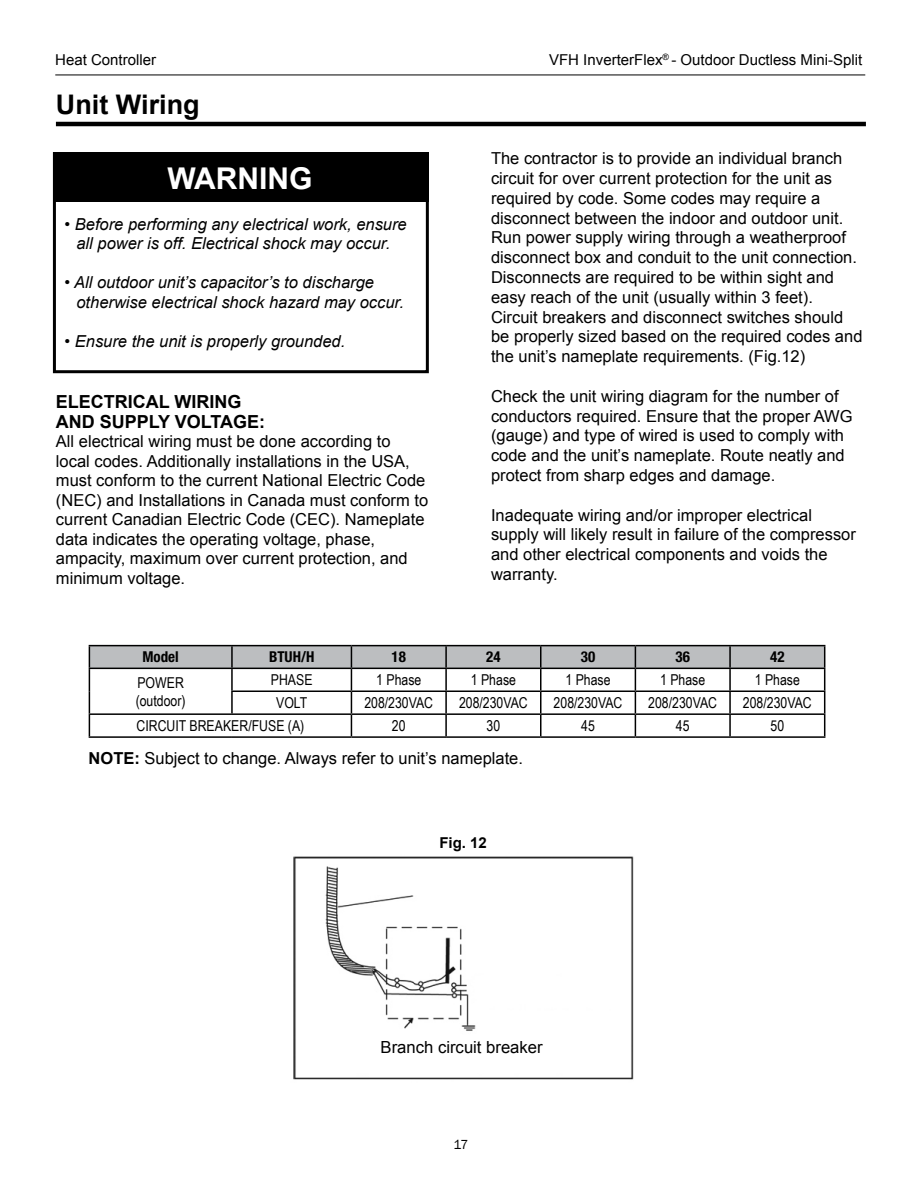
<style>
.page{position:relative;width:918px;height:1188px;background:#fff}
.page>*{position:absolute;margin:0;border:0;box-sizing:border-box;transform-origin:0 0}
.t1{font:700 30px "Arial";color:#fff}
.t2{font:700 27px "Arial";color:#000}
.t3{font:700 18px/19.5px "Arial";color:#000}
.t4{font:16.65px "Arial";color:#000}
.t5{font:16.5px/19.8px "Arial";color:#000}
.t6{font:italic 16.5px/19.5px "Arial";color:#000;text-align:center}
.t7{font:15px/18px "Arial Narrow";color:#000}
.t8{font:15px "Arial";color:#000}
.t9{font:700 condensed 15px "Helvetica Neue LT Pro";color:#000}
.t10{font:700 15px "Arial";color:#000}
.t11{font:13.5px "Franklin Gothic";color:#000}
.s1{font-weight:700}
</style>
<div class="page">
<hr style="left:55px;top:75px;width:810px;height:1px;background:#000">
<hr style="left:56px;top:122px;width:810px;height:4px;background:#000">
<div style="left:53px;top:152px;width:376px;height:49px;background:#000"></div>
<div style="left:53px;top:152px;width:376px;height:221px;border:3px solid #000"></div>
<img style="left:293px;top:856px;width:341px;height:224px">
<div style="left:305px;top:1041px;width:313px;height:32px;background:#fff"></div>
<hr style="left:89px;top:645px;width:143px;height:1px;background:#000">
<hr style="left:232px;top:645px;width:119px;height:1px;background:#000">
<hr style="left:351px;top:645px;width:95px;height:1px;background:#000">
<hr style="left:446px;top:645px;width:95px;height:1px;background:#000">
<hr style="left:541px;top:645px;width:94px;height:1px;background:#000">
<hr style="left:635px;top:645px;width:95px;height:1px;background:#000">
<hr style="left:730px;top:645px;width:95px;height:1px;background:#000">
<svg style="left:89px;top:646px;width:736px;height:90px"></svg>
<hr style="left:89px;top:736px;width:143px;height:2px;background:#000">
<hr style="left:232px;top:736px;width:119px;height:2px;background:#000">
<hr style="left:351px;top:736px;width:95px;height:2px;background:#000">
<hr style="left:446px;top:736px;width:95px;height:2px;background:#000">
<hr style="left:541px;top:736px;width:94px;height:2px;background:#000">
<hr style="left:635px;top:736px;width:95px;height:2px;background:#000">
<hr style="left:730px;top:736px;width:95px;height:2px;background:#000">
<p class="t8" style="left:55px;top:50px;width:102px">Heat Controller</p>
<p class="t8" style="left:549px;top:50px;width:315px">VFH InverterFlex<sup>®</sup> - Outdoor Ductless Mini-Split</p>
<h2 class="t2" style="left:56px;top:86px;width:145px">Unit Wiring</h2>
<h1 class="t1" style="left:167px;top:159px;width:146px">WARNING</h1>
<p class="t6" style="left:64px;top:214px;width:344px">• Before performing any electrical work, ensure all power is off. Electrical shock may occur.</p>
<p class="t6" style="left:76px;top:273px;width:329px;text-align:left;text-indent:-12px">• All outdoor unit’s capacitor’s to discharge otherwise electrical shock hazard may occur.</p>
<p class="t6" style="left:64px;top:332px;width:282px">• Ensure the unit is properly grounded.</p>
<p class="t3" style="left:56px;top:393px;width:211px">ELECTRICAL WIRING<br>AND SUPPLY VOLTAGE:</p>
<p class="t5" style="left:56px;top:432px;width:374px">All electrical wiring must be done according to local codes. Additionally installations in the USA, must conform to the current National Electric Code (NEC) and Installations in Canada must conform to current Canadian Electric Code (CEC). Nameplate data indicates the operating voltage, phase, ampacity, maximum over current protection, and minimum voltage.</p>
<p class="t5" style="left:491px;top:149px;width:373px">The contractor is to provide an individual branch circuit for over current protection for the unit as required by code. Some codes may require a disconnect between the indoor and outdoor unit.<br>Run power supply wiring through a weatherproof disconnect box and conduit to the unit connection.<br>Disconnects are required to be within sight and easy reach of the unit (usually within 3 feet).<br>Circuit breakers and disconnect switches should be properly sized based on the required codes and the unit’s nameplate requirements. (Fig.12)</p>
<p class="t5" style="left:491px;top:386px;width:363px">Check the unit wiring diagram for the number of conductors required. Ensure that the proper AWG (gauge) and type of wired is used to comply with code and the unit’s nameplate. Route neatly and protect from sharp edges and damage.</p>
<p class="t5" style="left:491px;top:505px;width:366px">Inadequate wiring and/or improper electrical supply will likely result in failure of the compressor and other electrical components and voids the warranty.</p>
<p class="t9" style="left:143px;top:648px;width:38px">Model</p>
<p class="t9" style="left:269px;top:648px;width:47px">BTUH/H</p>
<p class="t9" style="left:392px;top:648px;width:16px">18</p>
<p class="t9" style="left:486px;top:648px;width:16px">24</p>
<p class="t9" style="left:581px;top:648px;width:16px">30</p>
<p class="t9" style="left:676px;top:648px;width:16px">36</p>
<p class="t9" style="left:770px;top:648px;width:16px">42</p>
<p class="t7" style="left:136px;top:673px;width:51px">POWER (outdoor)</p>
<p class="t7" style="left:271px;top:670px;width:43px">PHASE</p>
<p class="t7" style="left:376px;top:670px;width:47px">1 Phase</p>
<p class="t7" style="left:471px;top:670px;width:47px">1 Phase</p>
<p class="t7" style="left:566px;top:670px;width:47px">1 Phase</p>
<p class="t7" style="left:660px;top:670px;width:47px">1 Phase</p>
<p class="t7" style="left:755px;top:670px;width:47px">1 Phase</p>
<p class="t7" style="left:276px;top:693px;width:33px">VOLT</p>
<p class="t7" style="left:364px;top:693px;width:70px">208/230VAC</p>
<p class="t7" style="left:459px;top:693px;width:70px">208/230VAC</p>
<p class="t7" style="left:554px;top:693px;width:70px">208/230VAC</p>
<p class="t7" style="left:648px;top:693px;width:70px">208/230VAC</p>
<p class="t7" style="left:743px;top:693px;width:70px">208/230VAC</p>
<p class="t7" style="left:136px;top:716px;width:169px">CIRCUIT BREAKER/FUSE (A)</p>
<p class="t7" style="left:392px;top:716px;width:15px">20</p>
<p class="t7" style="left:487px;top:716px;width:15px">30</p>
<p class="t7" style="left:581px;top:716px;width:15px">45</p>
<p class="t7" style="left:676px;top:716px;width:15px">45</p>
<p class="t7" style="left:771px;top:716px;width:15px">50</p>
<p class="t5" style="left:89px;top:748px;width:436px"><span class="s1">NOTE:</span> Subject to change. Always refer to unit’s nameplate.</p>
<p class="t10" style="left:439px;top:833px;width:49px">Fig. 12</p>
<p class="t4" style="left:381px;top:1037px;width:164px">Branch circuit breaker</p>
<p class="t11" style="left:453px;top:1137px;width:16px">17</p>
</div>
